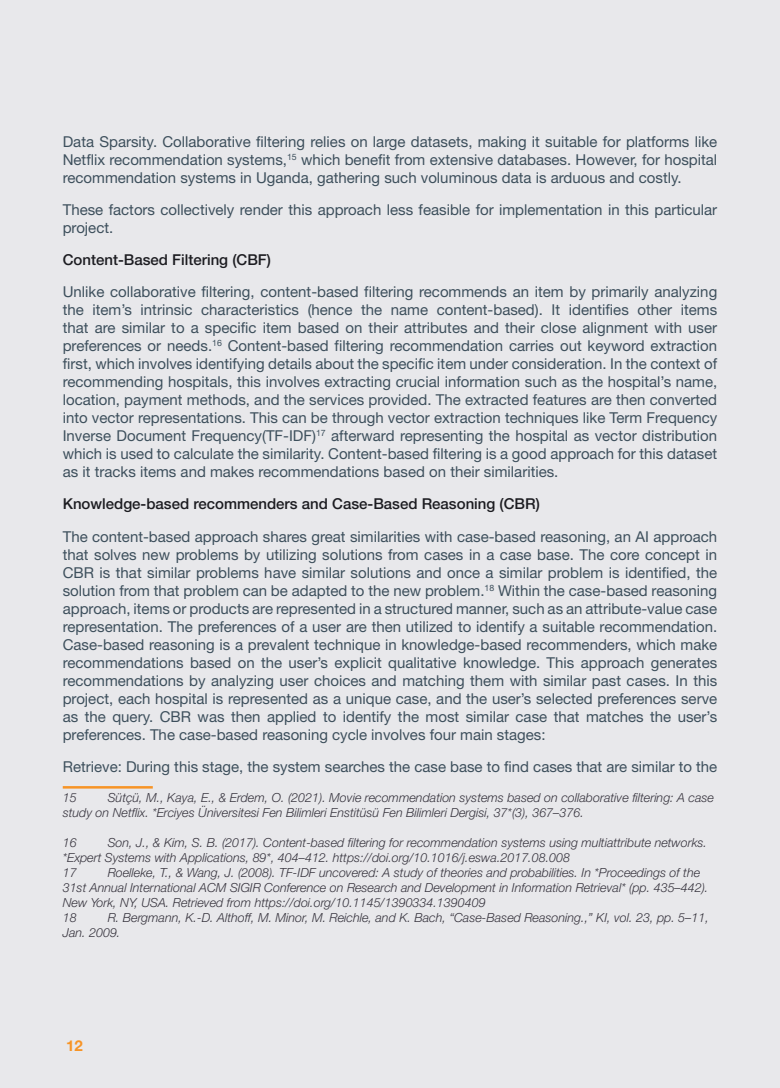
<style>
.page{position:relative;width:780px;height:1088px;background:#e8e8eb}
.page>*{position:absolute;margin:0;border:0;box-sizing:border-box;transform-origin:0 0}
.Body-text{font:15px/18px "Helvetica Neue LT 55 Rm";color:#3d4f5c;text-align:justify}
.Subtitle{font:15px "Helvetica Neue LT 65 Md";color:#1c1c21}
.t1{font:15px "Helvetica Neue LT 75 Bd";color:#f79426}
.Footnote{font:12.5px/15px "Helvetica Neue LT 46 Lt It";color:#36333d}
</style>
<div class="page">
<hr style="left:63px;top:786px;width:90px;height:2px;background:#f79426">
<p class="Body-text" style="left:63px;top:132px;width:656px">Data Sparsity. Collaborative filtering relies on large datasets, making it suitable for platforms like Netflix recommendation systems,<sup>15</sup> which benefit from extensive databases. However, for hospital recommendation systems in Uganda, gathering such voluminous data is arduous and costly.</p>
<p class="Body-text" style="left:63px;top:200px;width:656px">These factors collectively render this approach less feasible for implementation in this particular project.</p>
<p class="Subtitle" style="left:63px;top:251px;width:210px">Content-Based Filtering (CBF)</p>
<p class="Body-text" style="left:63px;top:282px;width:656px">Unlike collaborative filtering, content-based filtering recommends an item by primarily analyzing the item’s intrinsic characteristics (hence the name content-based). It identifies other items that are similar to a specific item based on their attributes and their close alignment with user preferences or needs.<sup>16</sup> Content-based filtering recommendation carries out keyword extraction first, which involves identifying details about the specific item under consideration. In the context of recommending hospitals, this involves extracting crucial information such as the hospital’s name, location, payment methods, and the services provided. The extracted features are then converted into vector representations. This can be through vector extraction techniques like Term Frequency Inverse Document Frequency(TF-IDF)<sup>17</sup> afterward representing the hospital as vector distribution which is used to calculate the similarity. Content-based filtering is a good approach for this dataset as it tracks items and makes recommendations based on their similarities.</p>
<p class="Subtitle" style="left:63px;top:495px;width:478px">Knowledge-based recommenders and Case-Based Reasoning (CBR)</p>
<p class="Body-text" style="left:63px;top:527px;width:656px">The content-based approach shares great similarities with case-based reasoning, an AI approach that solves new problems by utilizing solutions from cases in a case base. The core concept in CBR is that similar problems have similar solutions and once a similar problem is identified, the solution from that problem can be adapted to the new problem.<sup>18</sup> Within the case-based reasoning approach, items or products are represented in a structured manner, such as an attribute-value case representation. The preferences of a user are then utilized to identify a suitable recommendation.<br>Case-based reasoning is a prevalent technique in knowledge-based recommenders, which make recommendations based on the user’s explicit qualitative knowledge. This approach generates recommendations by analyzing user choices and matching them with similar past cases. In this project, each hospital is represented as a unique case, and the user’s selected preferences serve as the query. CBR was then applied to identify the most similar case that matches the user’s preferences. The case-based reasoning cycle involves four main stages:</p>
<p class="Body-text" style="left:63px;top:757px;width:656px">Retrieve: During this stage, the system searches the case base to find cases that are similar to the</p>
<p class="Footnote" style="left:63px;top:790px;width:15px">15</p>
<p class="Footnote" style="left:63px;top:790px;width:652px;text-indent:45px">Sütçü, M., Kaya, E., &amp; Erdem, O. (2021). Movie recommendation systems based on collaborative filtering: A case study on Netflix. *Erciyes Üniversitesi Fen Bilimleri Enstitüsü Fen Bilimleri Dergisi, 37*(3), 367–376.</p>
<p class="Footnote" style="left:63px;top:835px;width:15px">16</p>
<p class="Footnote" style="left:63px;top:835px;width:645px;text-indent:45px">Son, J., &amp; Kim, S. B. (2017). Content-based filtering for recommendation systems using multiattribute networks. *Expert Systems with Applications, 89*, 404–412. https://doi.org/10.1016/j.eswa.2017.08.008</p>
<p class="Footnote" style="left:63px;top:865px;width:15px">17</p>
<p class="Footnote" style="left:63px;top:865px;width:647px;text-indent:45px">Roelleke, T., &amp; Wang, J. (2008). TF-IDF uncovered: A study of theories and probabilities. In *Proceedings of the<br>31st Annual International ACM SIGIR Conference on Research and Development in Information Retrieval* (pp. 435–442).<br>New York, NY, USA. Retrieved from https://doi.org/10.1145/1390334.1390409</p>
<p class="Footnote" style="left:63px;top:910px;width:15px">18</p>
<p class="Footnote" style="left:63px;top:910px;width:647px;text-indent:45px">R. Bergmann, K.-D. Althoff, M. Minor, M. Reichle, and K. Bach, “Case-Based Reasoning.,” KI, vol. 23, pp. 5–11,<br>Jan. 2009.</p>
<p class="t1" style="left:66px;top:1036px;width:18px">12</p>
</div>
